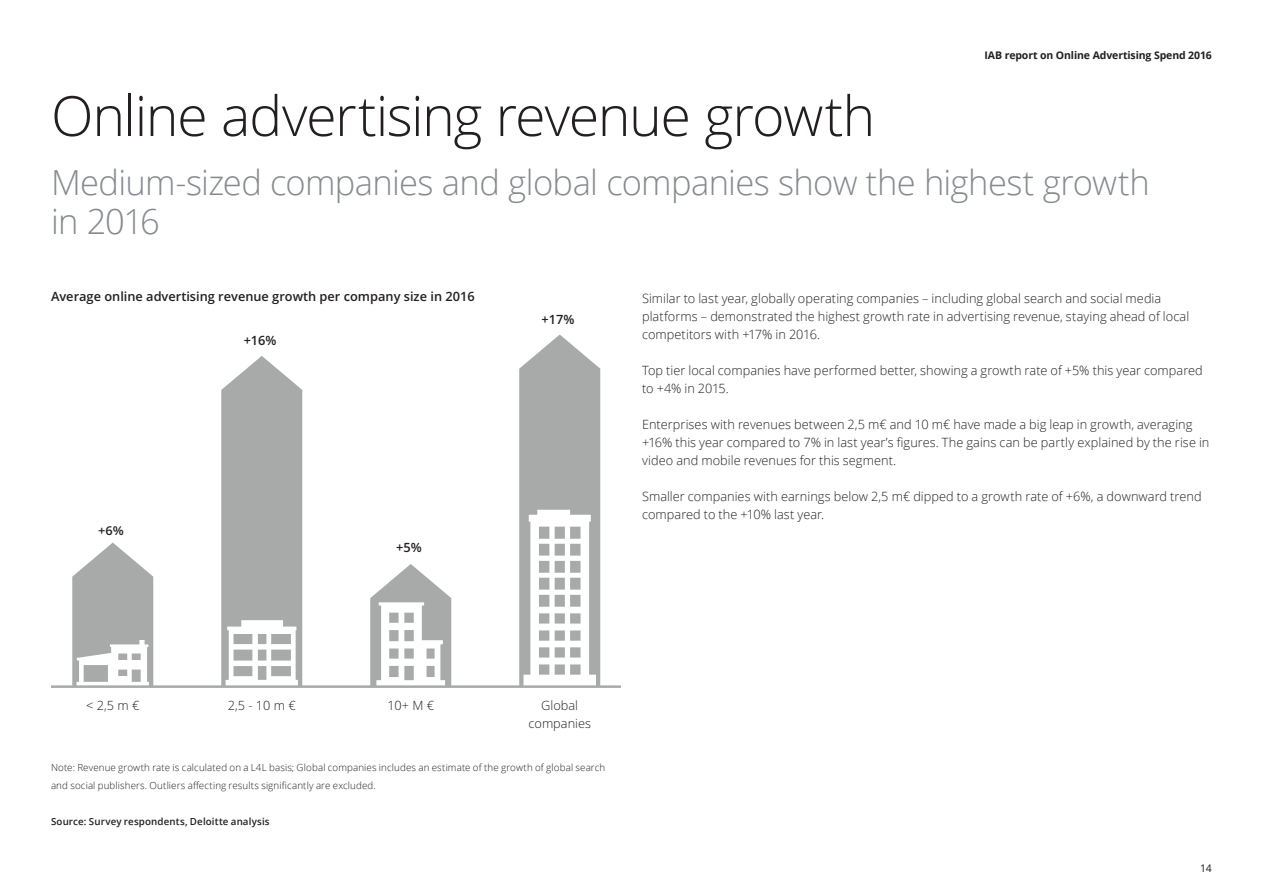
<style>
.page{position:relative;width:1263px;height:893px;background:#fff}
.page>*{position:absolute;margin:0;border:0;box-sizing:border-box;transform-origin:0 0}
.t1{font:300 55.5px "Open Sans";letter-spacing:-.025em;color:#231f20}
.t2{font:300 34.5px/39px "Open Sans";letter-spacing:-.02em;color:#868a8e}
.t3{font:300 12.75px/18px "Open Sans";letter-spacing:.005em;color:#231f20}
.t4{font:600 12.75px "Open Sans";color:#231f20}
.t5{font:600 12.15px "Open Sans";color:#231f20;scale:1.05 1}
.t6{font:700 10.5px "Open Sans";letter-spacing:-.01em;color:#231f20}
.t7{font:10.5px "Open Sans";color:#231f20}
.t8{font:300 9.75px/18px "Open Sans";letter-spacing:.015em;color:#231f20}
.t9{font:600 9.75px "Open Sans";letter-spacing:.015em;color:#231f20}
</style>
<div class="page">
<svg style="left:370px;top:564px;width:81px;height:122px"></svg>
<svg style="left:519px;top:335px;width:81px;height:351px"></svg>
<svg style="left:72px;top:542px;width:81px;height:144px"></svg>
<svg style="left:221px;top:356px;width:81px;height:330px;background:#b5b7b7"></svg>
<hr style="left:51px;top:686px;width:570px;height:1px;background:#a8aaaa">
<p class="t6" style="left:984px;top:48px;width:229px">IAB report on Online Advertising Spend 2016</p>
<h1 class="t1" style="left:51px;top:78px;width:826px">Online advertising revenue growth</h1>
<h2 class="t2" style="left:51px;top:162px;width:1100px">Medium-sized companies and global companies show the highest growth in 2016</h2>
<p class="t4" style="left:51px;top:287px;width:425px">Average online advertising revenue growth per company size in 2016</p>
<p class="t4" style="left:244px;top:331px;width:34px">+16%</p>
<p class="t5" style="left:98px;top:522px;width:26px">+6%</p>
<p class="t4" style="left:396px;top:539px;width:27px">+5%</p>
<p class="t4" style="left:542px;top:311px;width:34px">+17%</p>
<p class="t3" style="left:642px;top:289px;width:549px">Similar to last year, globally operating companies – including global search and social media platforms – demonstrated the highest growth rate in advertising revenue, staying ahead of local competitors with +17% in 2016.</p>
<p class="t3" style="left:642px;top:361px;width:562px">Top tier local companies have performed better, showing a growth rate of +5% this year compared to +4% in 2015.</p>
<p class="t3" style="left:642px;top:415px;width:569px">Enterprises with revenues between 2,5 m€ and 10 m€ have made a big leap in growth, averaging +16% this year compared to 7% in last year’s figures. The gains can be partly explained by the rise in video and mobile revenues for this segment.</p>
<p class="t3" style="left:642px;top:487px;width:561px">Smaller companies with earnings below 2,5 m€ dipped to a growth rate of +6%, a downward trend compared to the +10% last year.</p>
<p class="t3" style="left:86px;top:696px;width:55px">&lt; 2,5 m €</p>
<p class="t3" style="left:228px;top:696px;width:69px">2,5 - 10 m €</p>
<p class="t3" style="left:387px;top:696px;width:48px">10+ M €</p>
<p class="t3" style="left:528px;top:696px;width:64px;text-align:center">Global companies</p>
<p class="t8" style="left:51px;top:758px;width:556px">Note: Revenue growth rate is calculated on a L4L basis; Global companies includes an estimate of the growth of global search and social publishers. Outliers affecting results significantly are excluded.</p>
<p class="t9" style="left:51px;top:815px;width:220px">Source: Survey respondents, Deloitte analysis</p>
<p class="t7" style="left:1200px;top:860px;width:13px">14</p>
</div>
